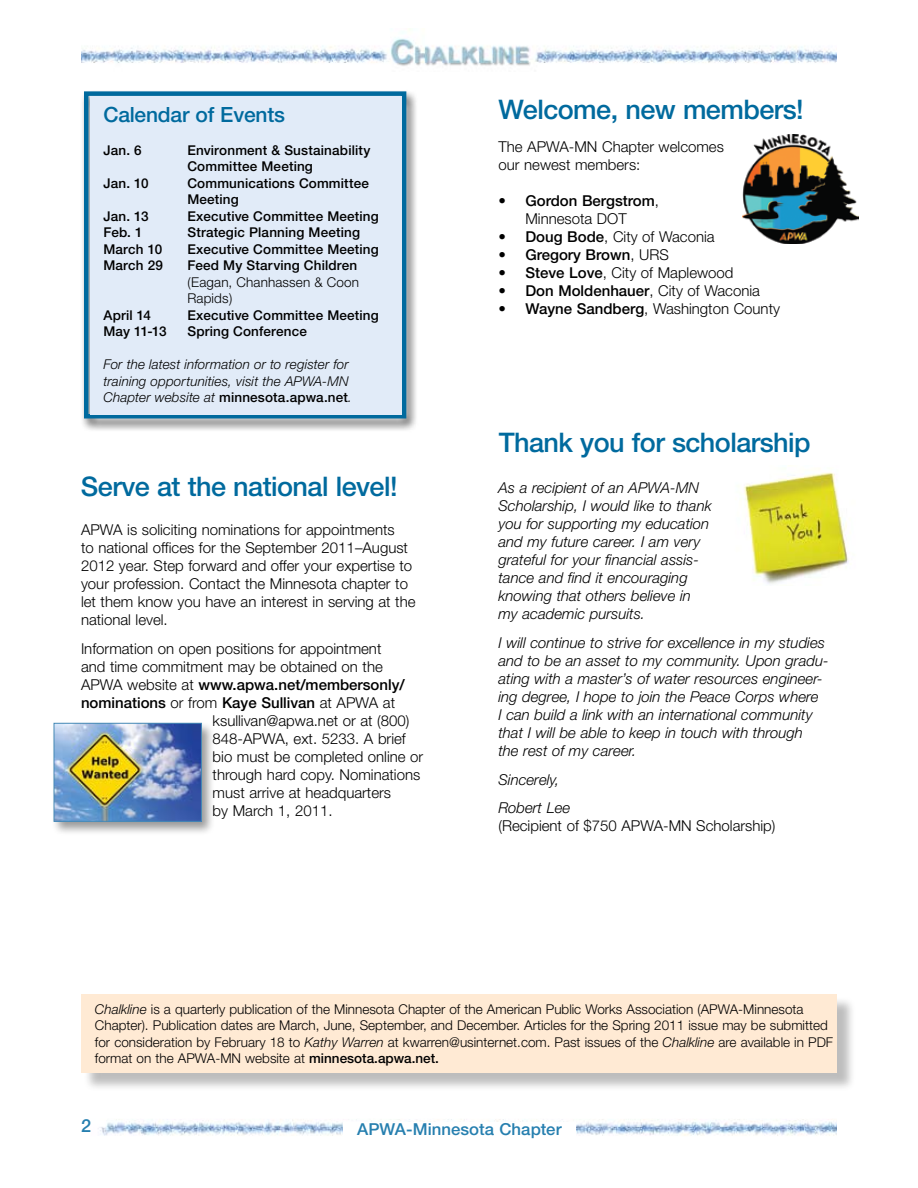
<style>
.page{position:relative;width:918px;height:1188px;background:#fff}
.page>*{position:absolute;margin:0;border:0;box-sizing:border-box;transform-origin:0 0}
.t1{font:500 27px "Helvetica Neue";letter-spacing:-.02em;color:#006a9e}
.t2{font:500 21px "Helvetica Neue";letter-spacing:-.01em;color:#006a9e}
.t3{font:500 18px "Helvetica Neue";color:#267faf}
.t4{font:500 16.5px "Helvetica Neue";letter-spacing:.005em;color:#267faf}
.t5{font:300 15px/18px "Helvetica Neue";color:#000}
.t6{font:italic 300 15px/18px "Helvetica Neue";color:#000}
.t7{font:500 15px/18px "Helvetica Neue";color:#000;text-align:center}
.t8{font:300 13.5px/16.2px "Helvetica Neue";color:#000}
.t9{font:500 13.5px/16.5px "Helvetica Neue";letter-spacing:.01em;color:#000}
.t10{font:italic 300 13.5px/16.5px "Helvetica Neue";letter-spacing:.01em;color:#000}
.s1{font-weight:500;font-style:normal}
.s2{font-weight:300}
.s3{font-weight:500}
.s4{font-style:italic}
</style>
<div class="page">
<img style="left:100px;top:1119px;width:737px;height:17px">
<img style="left:81px;top:28px;width:756px;height:38px">
<div style="left:343px;top:1122px;width:233px;height:24px;background:#fff"></div>
<div style="left:80px;top:89px;width:350px;height:351px;background:#000;opacity:.75"></div>
<div style="left:84px;top:91px;width:322px;height:327px;border:4px solid #006a9e"></div>
<div style="left:90px;top:96px;width:312px;height:319px;background:#e1ebf8"></div>
<div style="left:51px;top:721px;width:170px;height:122px;background:#000;opacity:.4"></div>
<img style="left:56px;top:725px;width:144px;height:95px">
<div style="left:54px;top:723px;width:148px;height:99px;border:1px solid #468ab6"></div>
<img style="left:743px;top:134px;width:115px;height:109px">
<img style="left:744px;top:472px;width:105px;height:112px">
<div style="left:83px;top:996px;width:779px;height:102px;background:#000;opacity:.26"></div>
<div style="left:81px;top:994px;width:756px;height:79px;background:#ffead4"></div>
<h2 class="t2" style="left:103px;top:102px;width:183px">Calendar of Events</h2>
<p class="t9" style="left:103px;top:142px;width:40px">Jan. 6</p>
<p class="t9" style="left:187px;top:142px;width:185px">Environment &amp; Sustainability<br>Committee Meeting</p>
<p class="t9" style="left:103px;top:175px;width:47px">Jan. 10</p>
<p class="t9" style="left:187px;top:175px;width:183px">Communications Committee<br>Meeting</p>
<p class="t9" style="left:103px;top:208px;width:47px">Jan. 13</p>
<p class="t9" style="left:187px;top:208px;width:193px">Executive Committee Meeting</p>
<p class="t9" style="left:103px;top:224px;width:41px">Feb. 1</p>
<p class="t9" style="left:187px;top:224px;width:174px">Strategic Planning Meeting</p>
<p class="t9" style="left:103px;top:241px;width:60px">March 10</p>
<p class="t9" style="left:187px;top:241px;width:193px">Executive Committee Meeting</p>
<p class="t9" style="left:103px;top:257px;width:61px">March 29</p>
<p class="t9" style="left:187px;top:257px;width:171px">Feed My Starving Children</p>
<p class="t8" style="left:187px;top:274px;width:173px">(Eagan, Chanhassen &amp; Coon<br>Rapids)</p>
<p class="t9" style="left:103px;top:307px;width:49px">April 14</p>
<p class="t9" style="left:187px;top:307px;width:193px">Executive Committee Meeting</p>
<p class="t9" style="left:103px;top:323px;width:65px">May 11-13</p>
<p class="t9" style="left:187px;top:323px;width:121px">Spring Conference</p>
<p class="t10" style="left:103px;top:356px;width:250px">For the latest information or to register for training opportunities, visit the APWA-MN<br>Chapter website at <span class="s1">minnesota.apwa.net</span>.</p>
<h1 class="t1" style="left:81px;top:470px;width:318px">Serve at the national level!</h1>
<p class="t5" style="left:81px;top:520px;width:336px">APWA is soliciting nominations for appointments<br>to national offices for the September 2011–August 2012 year. Step forward and offer your expertise to your profession. Contact the Minnesota chapter to let them know you have an interest in serving at the national level.</p>
<p class="t5" style="left:81px;top:639px;width:302px">Information on open positions for appointment</p>
<p class="t5" style="left:81px;top:657px;width:303px">and time commitment may be obtained on the</p>
<p class="t7" style="left:81px;top:675px;width:325px"><span class="s2">APWA website at</span> www.apwa.net/membersonly/</p>
<p class="t7" style="left:81px;top:693px;width:316px">nominations <span class="s2">or from</span> Kaye Sullivan <span class="s2">at APWA at</span></p>
<p class="t5" style="left:213px;top:711px;width:198px">ksullivan@apwa.net or at (800)</p>
<p class="t5" style="left:213px;top:729px;width:195px">848-APWA, ext. 5233. A brief</p>
<p class="t5" style="left:213px;top:747px;width:212px">bio must be completed online or</p>
<p class="t5" style="left:213px;top:765px;width:209px">through hard copy. Nominations</p>
<p class="t5" style="left:213px;top:783px;width:180px">must arrive at headquarters</p>
<p class="t5" style="left:213px;top:801px;width:121px">by March 1, 2011.</p>
<h1 class="t1" style="left:498px;top:93px;width:307px">Welcome, new members!</h1>
<p class="t5" style="left:498px;top:138px;width:227px">The APWA-MN Chapter welcomes our newest members:</p>
<p class="t7" style="left:498px;top:192px;width:162px">• Gordon Bergstrom<span class="s2">,<br>Minnesota DOT</span></p>
<p class="t5" style="left:498px;top:228px;width:218px"><span class="s3">• Doug Bode</span>, City of Waconia</p>
<p class="t7" style="left:498px;top:246px;width:172px">• Gregory Brown<span class="s2">, URS</span></p>
<p class="t5" style="left:498px;top:264px;width:237px"><span class="s3">• Steve Love</span>, City of Maplewood</p>
<p class="t7" style="left:498px;top:282px;width:263px">• Don Moldenhauer<span class="s2">, City of Waconia</span></p>
<p class="t5" style="left:498px;top:300px;width:283px"><span class="s3">• Wayne Sandberg</span>, Washington County</p>
<h1 class="t1" style="left:499px;top:427px;width:313px">Thank you for scholarship</h1>
<p class="t6" style="left:498px;top:478px;width:215px">As a recipient of an APWA-MN<br>Scholarship, I would like to thank you for supporting my education and my future career. I am very grateful for your financial assis&shy;tance and find it encouraging knowing that others believe in my academic pursuits.</p>
<p class="t6" style="left:498px;top:633px;width:332px">I will continue to strive for excellence in my studies and to be an asset to my community. Upon gradu&shy;ating with a master’s of water resources engineer&shy;ing degree, I hope to join the Peace Corps where<br>I can build a link with an international community that I will be able to keep in touch with through<br>the rest of my career.</p>
<p class="t6" style="left:498px;top:765px;width:73px;line-height:28.8px">Sincerely,<br>Robert Lee</p>
<p class="t5" style="left:498px;top:817px;width:279px">(Recipient of $750 APWA-MN Scholarship)</p>
<p class="t8" style="left:95px;top:1001px;width:740px"><span class="s4">Chalkline</span> is a quarterly publication of the Minnesota Chapter of the American Public Works Association (APWA-Minnesota Chapter). Publication dates are March, June, September, and December. Articles for the Spring 2011 issue may be submitted for consideration by February 18 to <span class="s4">Kathy Warren</span> at kwarren@usinternet.com. Past issues of the <span class="s4">Chalkline</span> are available in PDF format on the APWA-MN website at <span class="s3">minnesota.apwa.net.</span></p>
<p class="t3" style="left:81px;top:1115px;width:12px">2</p>
<p class="t4" style="left:357px;top:1120px;width:206px">APWA-Minnesota Chapter</p>
</div>
